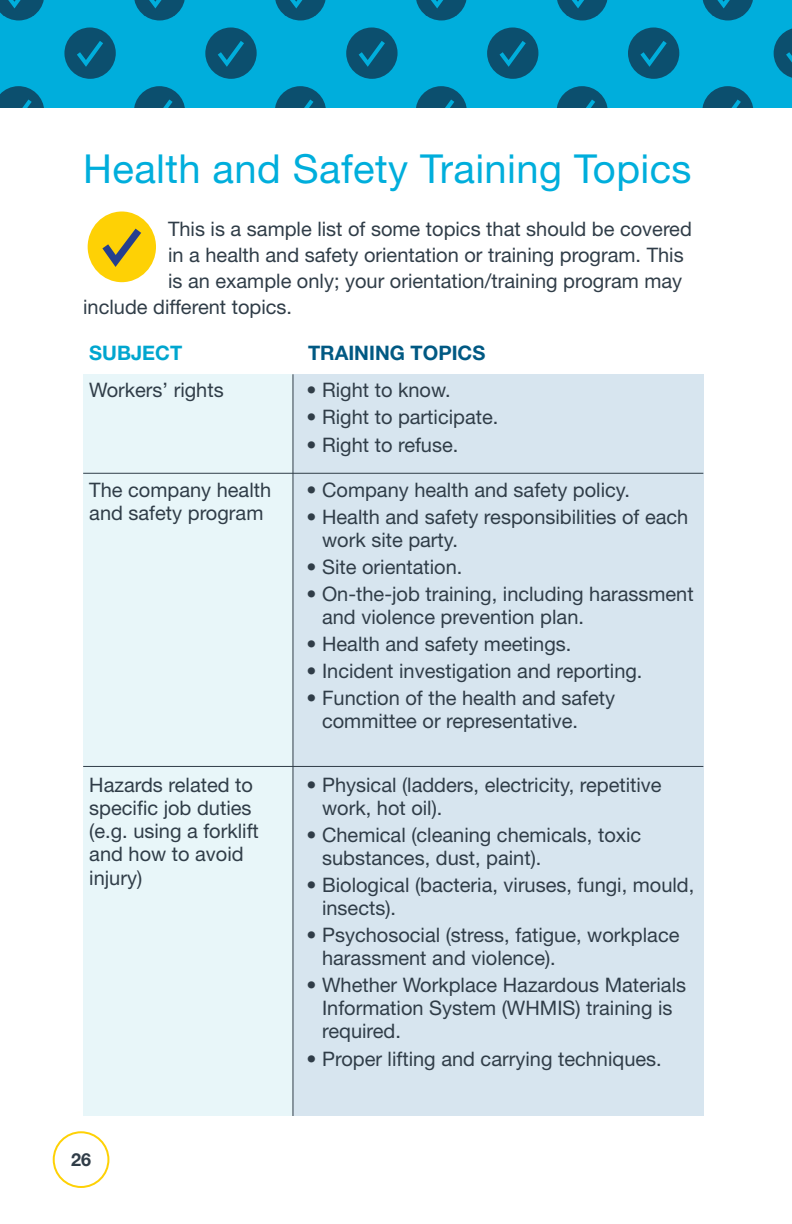
<style>
.page{position:relative;width:792px;height:1224px;background:#fff}
.page>*{position:absolute;margin:0;border:0;box-sizing:border-box;transform-origin:0 0}
.t1{font:40px "Helvetica Neue LT Std";letter-spacing:.01em;color:#00aedc}
.t2{font:20px/23px "Helvetica Neue LT Std";color:#303d48}
.t3{font:700 20px "Helvetica Neue LT Std";color:#005983}
.t4{font:700 20px "Helvetica Neue LT Std";color:#00a6cf}
.t5{font:700 18px "Helvetica Neue LT Std";color:#303d48}
</style>
<div class="page">
<div style="left:53px;top:1131px;width:56px;height:57px;border:2px solid #fed105;border-radius:50%"></div>
<svg style="left:85px;top:208px;width:74px;height:77px"></svg>
<div style="left:82px;top:205px;width:80px;height:83px;border:6px solid #fff;border-radius:50%"></div>
<svg style="left:95px;top:221px;width:53px;height:52px;background:#dfbc1a"></svg>
<svg style="left:0;top:0;width:691px;height:108px;background:#0298c2"></svg>
<div style="left:83px;top:374px;width:210px;height:742px;background:#e8f6f9"></div>
<div style="left:293px;top:374px;width:410px;height:742px;background:#d7e5ef"></div>
<hr style="left:83px;top:473px;width:620px;height:1px;background:#303d48">
<hr style="left:83px;top:766px;width:620px;height:1px;background:#303d48">
<hr style="left:292px;top:374px;width:1px;height:742px;background:#303d48">
<svg style="left:691px;top:0;width:101px;height:108px;background:#029bc6"></svg>
<h1 class="t1" style="left:83px;top:145px;width:610px">Health and Safety Training Topics</h1>
<p class="t2" style="left:168px;top:217px;width:525px">This is a sample list of some topics that should be covered</p>
<p class="t2" style="left:168px;top:243px;width:517px">in a health and safety orientation or training program. This</p>
<p class="t2" style="left:168px;top:269px;width:516px">is an example only; your orientation/training program may</p>
<p class="t2" style="left:83px;top:295px;width:210px">include different topics.</p>
<p class="t4" style="left:89px;top:341px;width:95px">SUBJECT</p>
<p class="t3" style="left:308px;top:341px;width:179px">TRAINING TOPICS</p>
<p class="t2" style="left:89px;top:378px;width:136px">Workers’ rights</p>
<p class="t2" style="left:307px;top:378px;width:146px">• Right to know.</p>
<p class="t2" style="left:307px;top:405px;width:193px">• Right to participate.</p>
<p class="t2" style="left:307px;top:433px;width:153px">• Right to refuse.</p>
<p class="t2" style="left:307px;top:478px;width:325px">• Company health and safety policy.</p>
<p class="t2" style="left:322px;top:505px;width:368px;text-indent:-16px">• Health and safety responsibilities of each work site party.</p>
<p class="t2" style="left:307px;top:555px;width:157px">• Site orientation.</p>
<p class="t2" style="left:322px;top:582px;width:373px;text-indent:-16px">• On-the-job training, including harassment and violence prevention plan.</p>
<p class="t2" style="left:307px;top:632px;width:266px">• Health and safety meetings.</p>
<p class="t2" style="left:307px;top:659px;width:337px">• Incident investigation and reporting.</p>
<p class="t2" style="left:322px;top:686px;width:295px;text-indent:-16px">• Function of the health and safety committee or representative.</p>
<p class="t2" style="left:89px;top:478px;width:183px">The company health and safety program</p>
<p class="t2" style="left:89px;top:773px;width:171px">Hazards related to specific job duties (e.g. using a forklift and how to avoid injury)</p>
<p class="t5" style="left:71px;top:1149px;width:22px">26</p>
<p class="t2" style="left:322px;top:773px;width:341px;text-indent:-16px">• Physical (ladders, electricity, repetitive work, hot oil).</p>
<p class="t2" style="left:322px;top:823px;width:321px;text-indent:-16px">• Chemical (cleaning chemicals, toxic substances, dust, paint).</p>
<p class="t2" style="left:322px;top:873px;width:374px;text-indent:-16px">• Biological (bacteria, viruses, fungi, mould, insects).</p>
<p class="t2" style="left:322px;top:923px;width:359px;text-indent:-16px">• Psychosocial (stress, fatigue, workplace harassment and violence).</p>
<p class="t2" style="left:322px;top:973px;width:366px;text-indent:-16px">• Whether Workplace Hazardous Materials<br>Information System (WHMIS) training is required.</p>
<p class="t2" style="left:307px;top:1047px;width:357px">• Proper lifting and carrying techniques.</p>
</div>
